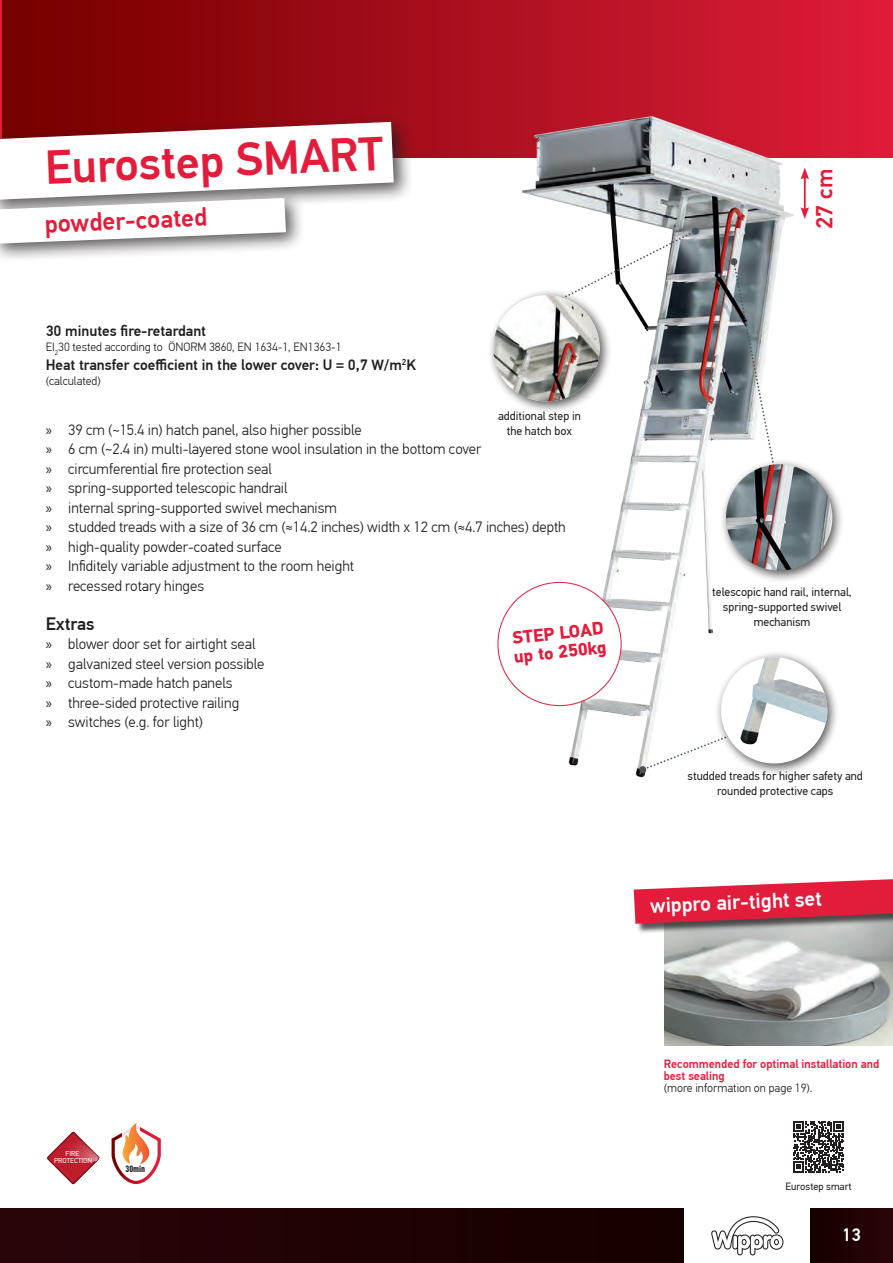
<style>
.page{position:relative;width:893px;height:1263px;background:#fff}
.page>*{position:absolute;margin:0;border:0;box-sizing:border-box;transform-origin:0 0}
.t1{font:500 47.4px "PF Din Text Pro";color:#e41c3b}
.t2{font:500 25.5px "PF Din Text Pro";color:#e41c3b}
.t3{font:500 23.25px "PF Din Text Pro";color:#e41c3b}
.t4{font:500 21px "PF Din Text Pro";color:#fff}
.t5{font:700 18px/18.9px "PF Din Text Pro";color:#e41c3b}
.t6{font:500 18px "PF Din Text Pro";color:#231f20}
.t7{font:500 18px "PF Din Text Pro";color:#fff}
.t8{font:300 15px/19.5px "PF Din Text Pro";color:#231f20}
.t9{font:500 15px "PF Din Text Pro";color:#231f20}
.t10{font:12px/15px "PF Din Text Pro";color:#231f20;text-align:center}
.t11{font:300 12px "PF Din Text Pro";color:#231f20}
.t12{font:500 12px/12px "PF Din Text Pro";color:#e41c3b}
.t13{font:10.5px "PF Din Text Pro";color:#231f20}
.t14{font:900 condensed 9px "DINOT";color:#231f20}
.t15{font:7.2px/7.5px "PF Din Text Pro";color:#fff;text-align:center}
.s1{font-family:"Myriad Pro";font-weight:400}
</style>
<div class="page">
<div style="left:810px;top:1208px;width:83px;height:55px;background:#200205"></div>
<div style="left:0;top:1208px;width:684px;height:55px;background:#200205"></div>
<svg style="left:711px;top:1216px;width:72px;height:39px"></svg>
<div style="left:0;top:0;width:893px;height:157px;background:linear-gradient(to right,#730000,#df1d3b)"></div>
<img style="left:398px;top:100px;width:495px;height:794px">
<svg style="left:730px;top:258px;width:52px;height:200px"></svg>
<div style="left:720px;top:458px;width:125px;height:125px;background:#231f20;opacity:.75"></div>
<img style="left:726px;top:464px;width:106px;height:107px;border-radius:53px">
<hr style="left:0;top:0;width:1px;height:157px;background:#e31c3b">
<svg style="left:47px;top:1131px;width:52px;height:53px"></svg>
<div style="left:0;top:114px;width:413px;height:103px;background:#231f20;opacity:.75"></div>
<div style="left:0;top:190px;width:306px;height:73px;background:#231f20;opacity:.75"></div>
<svg style="left:0;top:122px;width:394px;height:122px"></svg>
<div style="left:498px;top:582px;width:123px;height:124px;background:#fff;border-radius:50%"></div>
<svg style="left:524px;top:227px;width:175px;height:92px"></svg>
<div style="left:487px;top:289px;width:125px;height:125px;background:#231f20;opacity:.75"></div>
<img style="left:493px;top:295px;width:107px;height:106px;border-radius:53px">
<svg style="left:639px;top:722px;width:76px;height:52px"></svg>
<div style="left:715px;top:651px;width:125px;height:125px;background:#231f20;opacity:.75"></div>
<div style="left:721px;top:657px;width:106px;height:106px;background:#fff;border-radius:50%"></div>
<img style="left:740px;top:657px;width:87px;height:87px">
<img style="left:665px;top:934px;width:228px;height:112px">
<div style="left:635px;top:879px;width:258px;height:55px;background:#231f20;opacity:.75"></div>
<svg style="left:634px;top:879px;width:259px;height:45px;background:#d84057"></svg>
<hr style="left:804px;top:176px;width:2px;height:34px;background:#e41c3b">
<svg style="left:800px;top:168px;width:9px;height:11px"></svg>
<svg style="left:800px;top:207px;width:9px;height:12px"></svg>
<svg style="left:112px;top:1123px;width:49px;height:61px"></svg>
<svg style="left:793px;top:1121px;width:51px;height:51px"></svg>
<h1 class="t1" style="left:44px;top:138px;width:340px;rotate:-2deg">Eurostep SMART</h1>
<h2 class="t2" style="left:44px;top:208px;width:164px;rotate:-2deg">powder-coated</h2>
<p class="t9" style="left:46px;top:321px;width:162px">30 minutes fire-retardant</p>
<p class="t11" style="left:46px;top:340px;width:297px">EI<sub>2</sub>30 tested according to ÖNORM 3860, EN 1634-1, EN1363-1</p>
<p class="t9" style="left:46px;top:356px;width:372px">Heat transfer coefficient in the lower cover: U = 0,7 W/m<sup>2</sup>K</p>
<p class="t11" style="left:46px;top:374px;width:56px">(calculated)</p>
<p class="t8" style="left:46px;top:420px;width:522px"><span class="s1">»</span> 39 cm (~15.4 in) hatch panel, also higher possible<br><span class="s1">»</span> 6 cm (~2.4 in) multi-layered stone wool insulation in the bottom cover<br><span class="s1">»</span> circumferential fire protection seal<br><span class="s1">»</span> spring-supported telescopic handrail<br><span class="s1">»</span> internal spring-supported swivel mechanism<br><span class="s1">»</span> studded treads with a size of 36 cm (≈14.2 inches) width x 12 cm (≈4.7 inches) depth <span class="s1">»</span> high-quality powder-coated surface<br><span class="s1">»</span> Infiditely variable adjustment to the room height<br><span class="s1">»</span> recessed rotary hinges</p>
<p class="t6" style="left:46px;top:613px;width:50px">Extras</p>
<p class="t8" style="left:46px;top:634px;width:220px"><span class="s1">»</span> blower door set for airtight seal <span class="s1">»</span> galvanized steel version possible <span class="s1">»</span> custom-made hatch panels<br><span class="s1">»</span> three-sided protective railing<br><span class="s1">»</span> switches (e.g. for light)</p>
<p class="t10" style="left:498px;top:409px;width:84px">additional step in the hatch box</p>
<p class="t5" style="left:511px;top:629px;width:95px;rotate:-6deg">STEP LOAD up to 250kg</p>
<h3 class="t3" style="left:810px;top:229px;width:62px;rotate:-90deg">27 cm</h3>
<p class="t10" style="left:712px;top:584px;width:141px">telescopic hand rail, internal, spring-supported swivel mechanism</p>
<p class="t10" style="left:687px;top:769px;width:177px">studded treads for higher safety and rounded protective caps</p>
<h3 class="t4" style="left:650px;top:894px;width:173px;rotate:-3deg">wippro air-tight set</h3>
<p class="t15" style="left:54px;top:1149px;width:40px">FIRE<br>PROTECTION</p>
<p class="t14" style="left:126px;top:1163px;width:21px">30min</p>
<p class="t12" style="left:664px;top:1058px;width:217px">Recommended for optimal installation and best sealing</p>
<p class="t11" style="left:664px;top:1081px;width:150px">(more information on page 19).</p>
<p class="t13" style="left:785px;top:1180px;width:68px">Eurostep smart</p>
<p class="t7" style="left:842px;top:1224px;width:21px">13</p>
</div>
